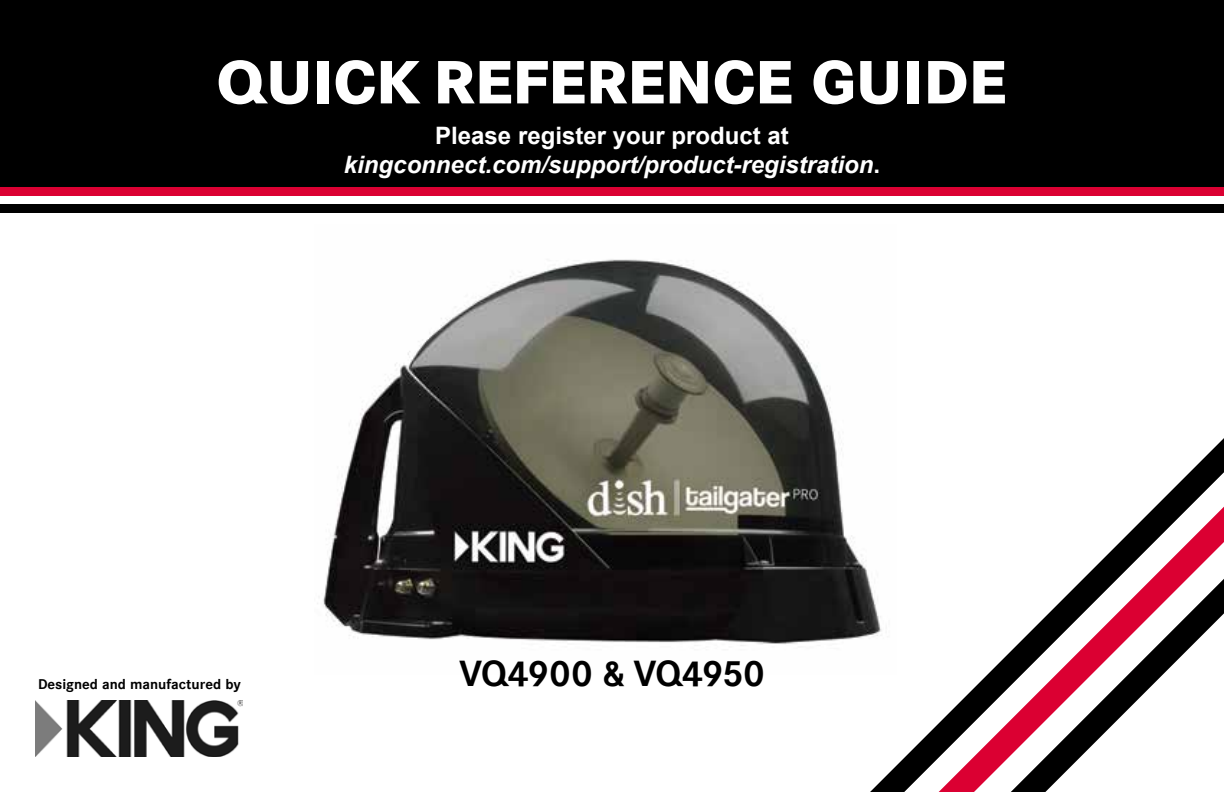
<style>
.page{position:relative;width:1224px;height:792px;background:#fff}
.page>*{position:absolute;margin:0;border:0;box-sizing:border-box;transform-origin:0 0}
.t1{font:800 60px "Corporate SBQ";color:#fff}
.t2{font:700 36px "Corporate SBQ";letter-spacing:-.025em;color:#000}
.t3{font:italic 700 24px/28.8px "Arial";color:#fff;text-align:center}
.t4{font:700 14px "Corporate SBQ";color:#000}
.s1{font-style:normal}
</style>
<div class="page">
<img style="left:317px;top:259px;width:553px;height:387px">
<div style="left:0;top:0;width:1224px;height:189px;background:#000"></div>
<div style="left:0;top:187px;width:1224px;height:8px;background:#db0032"></div>
<div style="left:0;top:204px;width:1224px;height:9px;background:#000"></div>
<svg style="left:870px;top:438px;width:354px;height:354px"></svg>
<svg style="left:904px;top:472px;width:320px;height:320px"></svg>
<svg style="left:939px;top:507px;width:285px;height:285px"></svg>
<svg style="left:974px;top:542px;width:250px;height:250px"></svg>
<svg style="left:1011px;top:579px;width:213px;height:213px"></svg>
<img style="left:36px;top:700px;width:207px;height:57px">
<h1 class="t1" style="left:217px;top:44px;width:791px">QUICK REFERENCE GUIDE</h1>
<p class="t3" style="left:344px;top:122px;width:538px"><span class="s1">Please register your product at </span>kingconnect.com/support/product-registration<span class="s1">.</span></p>
<p class="t4" style="left:38px;top:675px;width:204px">Designed and manufactured by</p>
<h2 class="t2" style="left:459px;top:651px;width:307px">VQ4900 &amp; VQ4950</h2>
</div>
